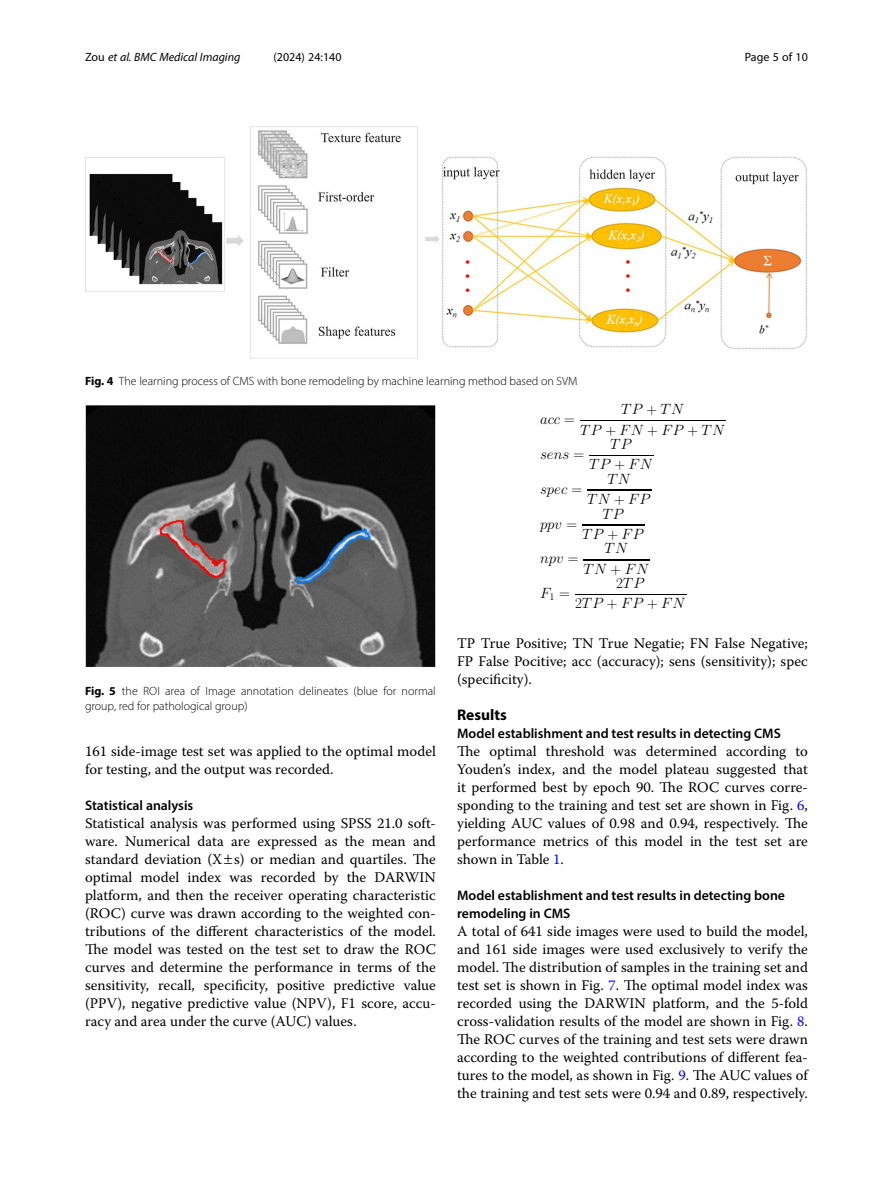
<style>
.page{position:relative;width:893px;height:1191px;background:#fff}
.page>*{position:absolute;margin:0;border:0;box-sizing:border-box;transform-origin:0 0}
.Head_1{font:700 15.45px "Myriad Pro";color:#000}
.t1{font:14.85px/20.2px "CMMI12";letter-spacing:.135em;color:#000;text-align:center}
.Body_Text{font:14.7px/18px "Warnock Pro";color:#000;text-align:justify}
.Head_2{font:600 13.8px/18px "Myriad Pro";color:#000}
.Head_2_After_1{font:600 13.8px "Myriad Pro";color:#000}
.Figure_Caption{font:300 12px/15px "Myriad Pro";color:#000}
.t2{font:italic 12px "Myriad Pro";color:#000}
.t3{font:12px "Myriad Pro";color:#000}
.s1{font-style:normal}
.s2{font-weight:700}
.s3{font-family:"CMR17"}
.s4{color:#00f}
</style>
<div class="page">
<img style="left:580px;top:420px;width:145px;height:1px">
<img style="left:589px;top:455px;width:64px;height:1px">
<img style="left:587px;top:490px;width:64px;height:1px">
<img style="left:582px;top:524px;width:62px;height:1px">
<img style="left:583px;top:559px;width:66px;height:1px">
<img style="left:575px;top:594px;width:111px;height:1px">
<img style="left:85px;top:405px;width:351px;height:262px">
<img style="left:85px;top:126px;width:722px;height:232px">
<p class="t2" style="left:85px;top:50px;width:157px"><span class="s1">Zou</span> et al. BMC Medical Imaging</p>
<p class="t3" style="left:274px;top:50px;width:70px">(2024) 24:140</p>
<p class="t3" style="left:745px;top:50px;width:65px">Page 5 of 10</p>
<p class="Figure_Caption" style="left:85px;top:374px;width:494px"><span class="s2">Fig. 4</span> The learning process of CMS with bone remodeling by machine learning method based on SVM</p>
<p class="t1" style="left:580px;top:400px;width:145px">TP <span class="s3">+</span>TN<br>TP <span class="s3">+</span>FN<span class="s3">+</span>FP <span class="s3">+</span>TN</p>
<p class="t1" style="left:540px;top:445px;width:46px">sens <span class="s3">=</span></p>
<p class="t1" style="left:540px;top:410px;width:36px">acc <span class="s3">=</span></p>
<p class="t1" style="left:589px;top:435px;width:64px">TP<br>TP <span class="s3">+</span>FN</p>
<p class="t1" style="left:587px;top:470px;width:63px">TN<br>TN <span class="s3">+</span>FP</p>
<p class="t1" style="left:540px;top:480px;width:43px">spec <span class="s3">=</span></p>
<p class="t1" style="left:582px;top:505px;width:61px">TP<br>TP <span class="s3">+</span>FP</p>
<p class="t1" style="left:540px;top:515px;width:38px">ppv <span class="s3">=</span></p>
<p class="Figure_Caption" style="left:85px;top:683px;width:352px"><span class="s2">Fig. 5</span> the ROI area of Image annotation delineates (blue for normal group, red for pathological group)</p>
<p class="Body_Text" style="left:85px;top:742px;width:352px">161 side-image test set was applied to the optimal model for testing, and the output was recorded.</p>
<p class="Head_2" style="left:85px;top:796px;width:110px">Statistical analysis</p>
<p class="Body_Text" style="left:85px;top:814px;width:352px">Statistical analysis was performed using SPSS 21.0 soft&shy;ware. Numerical data are expressed as the mean and standard deviation (X s) or median and quartiles. The optimal model index was recorded by the DARWIN platform, and then the receiver operating characteristic (ROC) curve was drawn according to the weighted con&shy;tributions of the different characteristics of the model.<br>The model was tested on the test set to draw the ROC curves and determine the performance in terms of the sensitivity, recall, specificity, positive predictive value (PPV), negative predictive value (NPV), F1 score, accu&shy;racy and area under the curve (AUC) values.</p>
<p class="t1" style="left:583px;top:539px;width:66px">TN<br>TN <span class="s3">+</span>FN</p>
<p class="t1" style="left:540px;top:549px;width:40px">npv <span class="s3">=</span></p>
<p class="t1" style="left:540px;top:584px;width:31px">F<sub>1</sub> <span class="s3">=</span></p>
<p class="t1" style="left:575px;top:574px;width:111px"><span class="s3">2</span>TP<br><span class="s3">2</span>TP <span class="s3">+</span>FP <span class="s3">+</span>FN</p>
<p class="Body_Text" style="left:457px;top:634px;width:352px">TP True Positive; TN True Negatie; FN False Negative; FP False Pocitive; acc (accuracy); sens (sensitivity); spec (specificity).</p>
<p class="Head_1" style="left:457px;top:705px;width:51px">Results</p>
<p class="Head_2_After_1" style="left:457px;top:725px;width:325px">Model establishment and test results in detecting CMS</p>
<p class="Body_Text" style="left:457px;top:742px;width:352px">The optimal threshold was determined according to Youden’s index, and the model plateau suggested that it performed best by epoch 90. The ROC curves corre&shy;sponding to the training and test set are shown in Fig. <span class="s4">6</span>, yielding AUC values of 0.98 and 0.94, respectively. The performance metrics of this model in the test set are shown in Table <span class="s4">1</span>.</p>
<p class="Head_2" style="left:457px;top:886px;width:329px">Model establishment and test results in detecting bone remodeling in CMS</p>
<p class="Body_Text" style="left:457px;top:922px;width:352px">A total of 641 side images were used to build the model, and 161 side images were used exclusively to verify the model. The distribution of samples in the training set and test set is shown in Fig. <span class="s4">7</span>. The optimal model index was recorded using the DARWIN platform, and the 5-fold cross-validation results of the model are shown in Fig. <span class="s4">8</span>.<br>The ROC curves of the training and test sets were drawn according to the weighted contributions of different fea&shy;tures to the model, as shown in Fig. <span class="s4">9</span>. The AUC values of the training and test sets were 0.94 and 0.89, respectively.</p>
</div>
